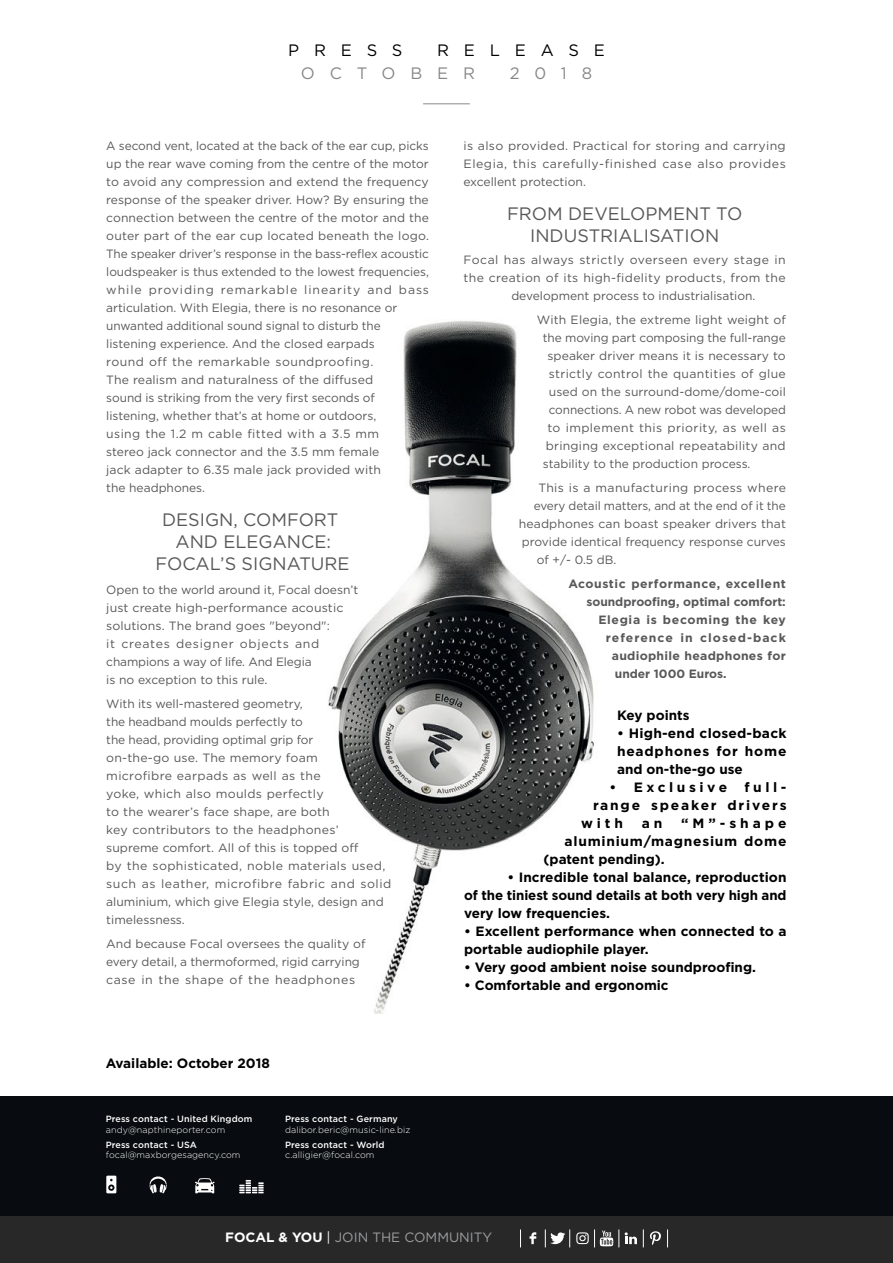
<style>
.page{position:relative;width:893px;height:1263px;background:#fff}
.page>*{position:absolute;margin:0;border:0;box-sizing:border-box;transform-origin:0 0}
.t1{font:18px/21.6px "Gotham";color:#58585a;text-align:center}
.t2{font:16.5px "Gotham";letter-spacing:.9em;color:#000}
.t3{font:16.5px "Gotham";letter-spacing:.9em;color:#87888a}
.t4{font:700 13.5px/18px "Gotham";color:#000;text-align:justify}
.t5{font:13.5px "Gotham";color:#9c9e9f}
.t6{font:700 13.5px "Gotham";letter-spacing:.055em;color:#000}
.t7{font:700 13.5px "Gotham";letter-spacing:.13em;color:#000}
.t8{font:700 13.5px "Gotham";letter-spacing:.26em;color:#000}
.t9{font:12px/18px "Gotham";letter-spacing:.005em;color:#58585a}
.t10{font:12px "Gotham";letter-spacing:.03em;color:#58585a}
.t11{font:700 12px "Gotham";color:#58585a}
.t12{font:12px "Gotham";letter-spacing:.04em;color:#58585a}
.t13{font:12px "Gotham";letter-spacing:.035em;color:#58585a}
.t14{font:700 12px "Gotham";letter-spacing:.045em;color:#58585a}
.t15{font:700 12px "Gotham";letter-spacing:.025em;color:#58585a}
.t16{font:700 12px "Gotham";letter-spacing:.055em;color:#58585a}
.t17{font:700 12px "Gotham";letter-spacing:.085em;color:#58585a}
.t18{font:300 9px "Gotham";letter-spacing:.01em;color:#fff}
.t19{font:500 9px "Gotham";letter-spacing:.01em;color:#fff}
.s1{font-weight:700;color:#fff}
.s2{color:#fff}
</style>
<div class="page">
<hr style="left:423px;top:103px;width:47px;height:1px;background:#87888a">
<img style="left:328px;top:321px;width:266px;height:692px">
<div style="left:0;top:1096px;width:893px;height:167px;background:#080c10"></div>
<div style="left:0;top:1216px;width:893px;height:47px;background:#282829"></div>
<svg style="left:643px;top:1229px;width:18px;height:18px"></svg>
<svg style="left:530px;top:1232px;width:6px;height:12px"></svg>
<svg style="left:520px;top:1229px;width:1px;height:18px"></svg>
<svg style="left:545px;top:1229px;width:25px;height:18px"></svg>
<svg style="left:576px;top:1229px;width:37px;height:18px"></svg>
<svg style="left:619px;top:1229px;width:18px;height:18px"></svg>
<svg style="left:667px;top:1229px;width:1px;height:18px"></svg>
<svg style="left:106px;top:1175px;width:10px;height:18px"></svg>
<svg style="left:195px;top:1178px;width:20px;height:15px"></svg>
<svg style="left:239px;top:1180px;width:25px;height:13px"></svg>
<svg style="left:149px;top:1176px;width:18px;height:17px"></svg>
<h2 class="t2" style="left:288px;top:39px;width:116px">PRESS</h2>
<h2 class="t2" style="left:437px;top:39px;width:169px">RELEASE</h2>
<h2 class="t3" style="left:301px;top:63px;width:176px">OCTOBER</h2>
<h2 class="t3" style="left:510px;top:63px;width:84px">2018</h2>
<p class="t9" style="left:106px;top:137px;width:324px">A second vent, located at the back of the ear cup, picks up the rear wave coming from the centre of the motor to avoid any compression and extend the frequency response of the speaker driver. How? By ensuring the connection between the centre of the motor and the outer part of the ear cup located beneath the logo.<br>The speaker driver’s response in the bass-reflex acoustic loudspeaker is thus extended to the lowest frequencies, while providing remarkable linearity and bass articulation. With Elegia, there is no resonance or unwanted additional sound signal to disturb the listening experience. And the closed earpads<br>round off the remarkable soundproofing.<br>The realism and naturalness of the diffused<br>sound is striking from the very first seconds of listening, whether that’s at home or outdoors,<br>using the 1.2 m cable fitted with a 3.5 mm<br>stereo jack connector and the 3.5 mm female<br>jack adapter to 6.35 male jack provided with<br>the headphones.</p>
<h1 class="t1" style="left:155px;top:509px;width:196px">DESIGN, COMFORT<br>AND ELEGANCE:<br>FOCAL’S SIGNATURE</h1>
<p class="t9" style="left:106px;top:581px;width:253px">Open to the world around it, Focal doesn’t just create high-performance acoustic solutions. The brand goes "beyond":<br>it creates designer objects and champions a way of life. And Elegia<br>is no exception to this rule.</p>
<p class="t9" style="left:106px;top:695px;width:287px">With its well-mastered geometry,<br>the headband moulds perfectly to<br>the head, providing optimal grip for<br>on-the-go use. The memory foam<br>microfibre earpads as well as the<br>yoke, which also moulds perfectly<br>to the wearer’s face shape, are both<br>key contributors to the headphones’ supreme comfort. All of this is topped off<br>by the sophisticated, noble materials used, such as leather, microfibre fabric and solid aluminium, which give Elegia style, design and timelessness.</p>
<p class="t9" style="left:106px;top:935px;width:261px">And because Focal oversees the quality of every detail, a thermoformed, rigid carrying case in the shape of the headphones</p>
<p class="t4" style="left:106px;top:1054px;width:166px">Available: October 2018</p>
<p class="t19" style="left:106px;top:1113px;width:148px">Press contact - United Kingdom</p>
<p class="t18" style="left:106px;top:1124px;width:121px">andy@napthineporter.com</p>
<p class="t19" style="left:106px;top:1138px;width:93px">Press contact - USA</p>
<p class="t18" style="left:106px;top:1149px;width:136px">focal@maxborgesagency.com</p>
<p class="t19" style="left:285px;top:1113px;width:114px">Press contact - Germany</p>
<p class="t18" style="left:285px;top:1124px;width:127px">dalibor.beric@music-line.biz</p>
<p class="t19" style="left:285px;top:1138px;width:101px">Press contact - World</p>
<p class="t18" style="left:285px;top:1149px;width:91px">c.alligier@focal.com</p>
<p class="t9" style="left:463px;top:137px;width:324px;text-align:justify">is also provided. Practical for storing and carrying Elegia, this carefully-finished case also provides excellent protection.</p>
<h1 class="t1" style="left:507px;top:203px;width:237px">FROM DEVELOPMENT TO<br>INDUSTRIALISATION</h1>
<p class="t12" style="left:463px;top:252px;width:324px">Focal has always strictly overseen every stage in</p>
<p class="t10" style="left:463px;top:270px;width:324px">the creation of its high-fidelity products, from the</p>
<p class="t9" style="left:511px;top:287px;width:246px">development process to industrialisation.</p>
<p class="t9" style="left:537px;top:311px;width:251px">With Elegia, the extreme light weight of</p>
<p class="t9" style="left:543px;top:329px;width:244px">the moving part composing the full-range</p>
<p class="t9" style="left:547px;top:347px;width:240px">speaker driver means it is necessary to</p>
<p class="t10" style="left:549px;top:366px;width:238px">strictly control the quantities of glue</p>
<p class="t9" style="left:549px;top:383px;width:239px">used on the surround-dome/dome-coil</p>
<p class="t9" style="left:549px;top:401px;width:239px">connections. A new robot was developed</p>
<p class="t13" style="left:547px;top:420px;width:240px">to implement this priority, as well as</p>
<p class="t9" style="left:546px;top:437px;width:241px">bringing exceptional repeatability and</p>
<p class="t9" style="left:543px;top:455px;width:209px">stability to the production process.</p>
<p class="t10" style="left:538px;top:480px;width:249px">This is a manufacturing process where</p>
<p class="t9" style="left:534px;top:497px;width:253px">every detail matters, and at the end of it the</p>
<p class="t9" style="left:519px;top:515px;width:269px">headphones can boast speaker drivers that</p>
<p class="t9" style="left:522px;top:533px;width:265px">provide identical frequency response curves</p>
<p class="t9" style="left:537px;top:551px;width:81px">of +/- 0.5 dB.</p>
<p class="t14" style="left:568px;top:576px;width:219px">Acoustic performance, excellent</p>
<p class="t11" style="left:586px;top:594px;width:201px">soundproofing, optimal comfort:</p>
<p class="t16" style="left:598px;top:612px;width:189px">Elegia is becoming the key</p>
<p class="t17" style="left:606px;top:630px;width:182px">reference in closed-back</p>
<p class="t15" style="left:612px;top:648px;width:175px">audiophile headphones for</p>
<p class="t11" style="left:615px;top:666px;width:113px">under 1000 Euros.</p>
<p class="t4" style="left:617px;top:706px;width:74px">Key points</p>
<p class="t4" style="left:617px;top:724px;width:171px">• High-end closed-back headphones for home and on-the-go use</p>
<p class="t8" style="left:609px;top:778px;width:119px">• Exclusive</p>
<p class="t4" style="left:744px;top:778px;width:44px">full-</p>
<p class="t7" style="left:593px;top:796px;width:195px">range speaker drivers</p>
<p class="t4" style="left:581px;top:814px;width:44px">with</p>
<p class="t4" style="left:642px;top:814px;width:22px">a n</p>
<p class="t4" style="left:681px;top:814px;width:107px">“M”-shape</p>
<p class="t6" style="left:565px;top:832px;width:223px">aluminium/magnesium dome</p>
<p class="t4" style="left:543px;top:850px;width:123px">(patent pending).</p>
<p class="t4" style="left:464px;top:868px;width:324px;text-indent:44px">• Incredible tonal balance, reproduction of the tiniest sound details at both very high and very low frequencies.</p>
<p class="t4" style="left:464px;top:922px;width:324px">• Excellent performance when connected to a portable audiophile player.</p>
<p class="t4" style="left:464px;top:958px;width:293px">• Very good ambient noise soundproofing.</p>
<p class="t4" style="left:464px;top:976px;width:206px">• Comfortable and ergonomic</p>
<p class="t5" style="left:225px;top:1229px;width:268px"><span class="s1">FOCAL &amp; YOU</span> <span class="s2">|</span> JOIN THE COMMUNITY</p>
</div>
